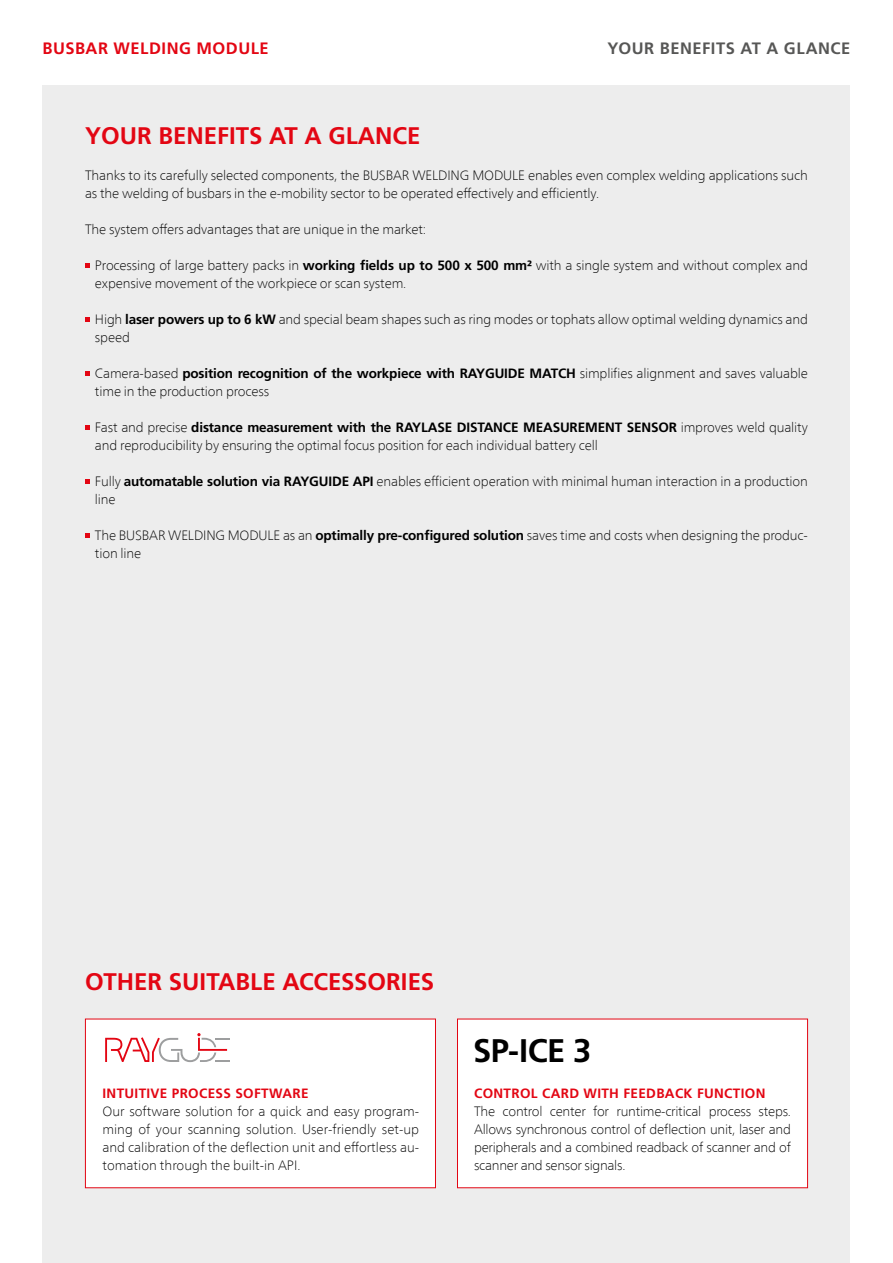
<style>
.page{position:relative;width:893px;height:1263px;background:#fff}
.page>*{position:absolute;margin:0;border:0;box-sizing:border-box;transform-origin:0 0}
.t1{font:700 32.7px "Frutiger LT Com";color:#000}
.t2{font:700 24px "Frutiger LT Com";color:#e30613}
.t3{font:700 16.5px "Frutiger LT Com";letter-spacing:.035em;color:#575756}
.t4{font:700 16.5px "Frutiger LT Com";letter-spacing:.03em;color:#e30613}
.t5{font:100 13.5px/18px "Frutiger Neue LT Com";letter-spacing:-.01em;color:#000}
.t6{font:700 13.5px "Frutiger LT Com";letter-spacing:-.01em;color:#000}
.t7{font:700 13.5px "Frutiger LT Com";letter-spacing:.025em;color:#e30613}
.s1{font-family:"Frutiger LT Com";font-weight:700}
.s2{font-family:"Frutiger Neue LT Com";font-weight:100}
</style>
<div class="page">
<div style="left:43px;top:85px;width:807px;height:1178px;background:#ededed"></div>
<svg style="left:85px;top:263px;width:4px;height:4px"></svg>
<svg style="left:85px;top:317px;width:4px;height:4px"></svg>
<svg style="left:85px;top:371px;width:4px;height:4px"></svg>
<svg style="left:85px;top:425px;width:4px;height:4px"></svg>
<svg style="left:85px;top:479px;width:4px;height:4px"></svg>
<svg style="left:85px;top:533px;width:4px;height:4px"></svg>
<div style="left:85px;top:1019px;width:351px;height:169px;background:#fff;border:1px solid #e30613"></div>
<div style="left:457px;top:1019px;width:351px;height:169px;background:#fff;border:1px solid #e30613"></div>
<svg style="left:105px;top:1033px;width:124px;height:29px"></svg>
<p class="t4" style="left:43px;top:39px;width:228px">BUSBAR WELDING MODULE</p>
<p class="t3" style="left:608px;top:39px;width:244px">YOUR BENEFITS AT A GLANCE</p>
<h2 class="t2" style="left:85px;top:122px;width:337px">YOUR BENEFITS AT A GLANCE</h2>
<p class="t5" style="left:85px;top:166px;width:724px">Thanks to its carefully selected components, the BUSBAR WELDING MODULE enables even complex welding applications such as the welding of busbars in the e-mobility sector to be operated effectively and efficiently.</p>
<p class="t5" style="left:85px;top:220px;width:343px">The system offers advantages that are unique in the market:</p>
<p class="t5" style="left:95px;top:256px;width:714px">Processing of large battery packs in <span class="s1">working fields up to 500 x 500 mm²</span> with a single system and without complex and expensive movement of the workpiece or scan system.</p>
<p class="t5" style="left:95px;top:310px;width:714px">High <span class="s1">laser powers up to 6 kW</span> and special beam shapes such as ring modes or tophats allow optimal welding dynamics and speed</p>
<p class="t6" style="left:95px;top:365px;width:714px"><span class="s2">Camera-based</span> position recognition of the workpiece with RAYGUIDE MATCH <span class="s2">simplifies alignment and saves valuable</span></p>
<p class="t5" style="left:95px;top:382px;width:176px">time in the production process</p>
<p class="t6" style="left:95px;top:419px;width:714px"><span class="s2">Fast and precise</span> distance measurement with the RAYLASE DISTANCE MEASUREMENT SENSOR <span class="s2">improves weld quality</span></p>
<p class="t5" style="left:95px;top:436px;width:504px">and reproducibility by ensuring the optimal focus position for each individual battery cell</p>
<p class="t5" style="left:95px;top:472px;width:714px">Fully <span class="s1">automatable solution via RAYGUIDE API</span> enables efficient operation with minimal human interaction in a production line</p>
<p class="t5" style="left:95px;top:526px;width:714px">The BUSBAR WELDING MODULE as an <span class="s1">optimally pre-configured solution</span> saves time and costs when designing the produc&shy;tion line</p>
<h2 class="t2" style="left:85px;top:968px;width:351px">OTHER SUITABLE ACCESSORIES</h2>
<p class="t7" style="left:102px;top:1085px;width:208px">INTUITIVE PROCESS SOFTWARE</p>
<p class="t5" style="left:102px;top:1102px;width:318px;text-align:justify">Our software solution for a quick and easy program&shy;ming of your scanning solution. User-friendly set-up and calibration of the deflection unit and effortless au&shy;tomation through the built-in API.</p>
<h1 class="t1" style="left:473px;top:1031px;width:120px">SP-ICE 3</h1>
<p class="t7" style="left:474px;top:1085px;width:293px">CONTROL CARD WITH FEEDBACK FUNCTION</p>
<p class="t5" style="left:474px;top:1102px;width:318px;text-align:justify">The control center for runtime-critical process steps.<br>Allows synchronous control of deflection unit, laser and peripherals and a combined readback of scanner and of scanner and sensor signals.</p>
</div>
